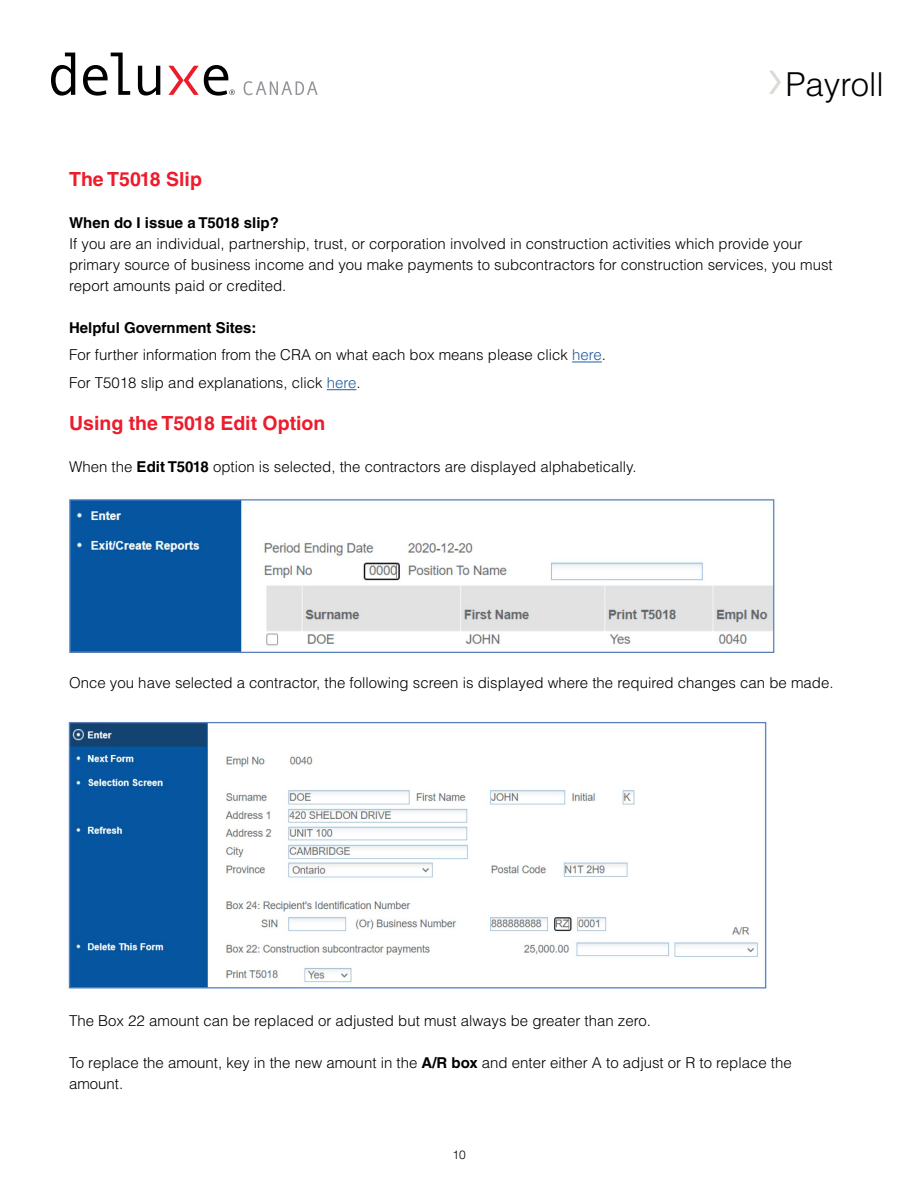
<style>
.page{position:relative;width:918px;height:1188px;background:#fff}
.page>*{position:absolute;margin:0;border:0;box-sizing:border-box;transform-origin:0 0}
.t1{font:300 33px "Helvetica LT Std";color:#000}
.t2{font:700 19.5px "Helvetica LT Std";color:#ed1c2c}
.t3{font:300 15px/21px "Helvetica LT Std";color:#000}
.t4{font:700 15px "Helvetica LT Std";color:#000}
.t5{font:300 12px "Helvetica LT Std";color:#000}
.s1{font-weight:700}
.s2{color:#215e9e}
</style>
<div class="page">
<hr style="left:572px;top:362px;width:30px;height:1px;background:#215e9e">
<svg style="left:327px;top:389px;width:29px;height:1px"></svg>
<img style="left:69px;top:499px;width:706px;height:155px">
<img style="left:68px;top:722px;width:700px;height:268px">
<svg style="left:244px;top:81px;width:74px;height:14px"></svg>
<svg style="left:51px;top:53px;width:24px;height:43px"></svg>
<svg style="left:83px;top:53px;width:47px;height:43px"></svg>
<svg style="left:138px;top:66px;width:22px;height:30px"></svg>
<svg style="left:168px;top:65px;width:67px;height:31px"></svg>
<svg style="left:769px;top:71px;width:12px;height:23px"></svg>
<h1 class="t1" style="left:785px;top:63px;width:100px">Payroll</h1>
<h2 class="t2" style="left:69px;top:167px;width:134px">The T5018 Slip</h2>
<p class="t4" style="left:69px;top:213px;width:211px">When do I issue a T5018 slip?</p>
<p class="t3" style="left:69px;top:233px;width:765px">If you are an individual, partnership, trust, or corporation involved in construction activities which provide your primary source of business income and you make payments to subcontractors for construction services, you must report amounts paid or credited.</p>
<p class="t3" style="left:69px;top:313px;width:538px;line-height:27.8px"><span class="s1">Helpful Government Sites:<br></span>For further information from the CRA on what each box means please click <span class="s2">here</span>.<br>For T5018 slip and explanations, click <span class="s2">here</span>.</p>
<h2 class="t2" style="left:69px;top:411px;width:258px">Using the T5018 Edit Option</h2>
<p class="t3" style="left:69px;top:456px;width:569px">When the <span class="s1">Edit T5018</span> option is selected, the contractors are displayed alphabetically.</p>
<p class="t3" style="left:69px;top:672px;width:766px">Once you have selected a contractor, the following screen is displayed where the required changes can be made.</p>
<p class="t3" style="left:69px;top:1010px;width:583px">The Box 22 amount can be replaced or adjusted but must always be greater than zero.</p>
<p class="t3" style="left:69px;top:1052px;width:724px">To replace the amount, key in the new amount in the <span class="s1">A/R box</span> and enter either A to adjust or R to replace the amount.</p>
<p class="t5" style="left:452px;top:1147px;width:15px">10</p>
</div>
